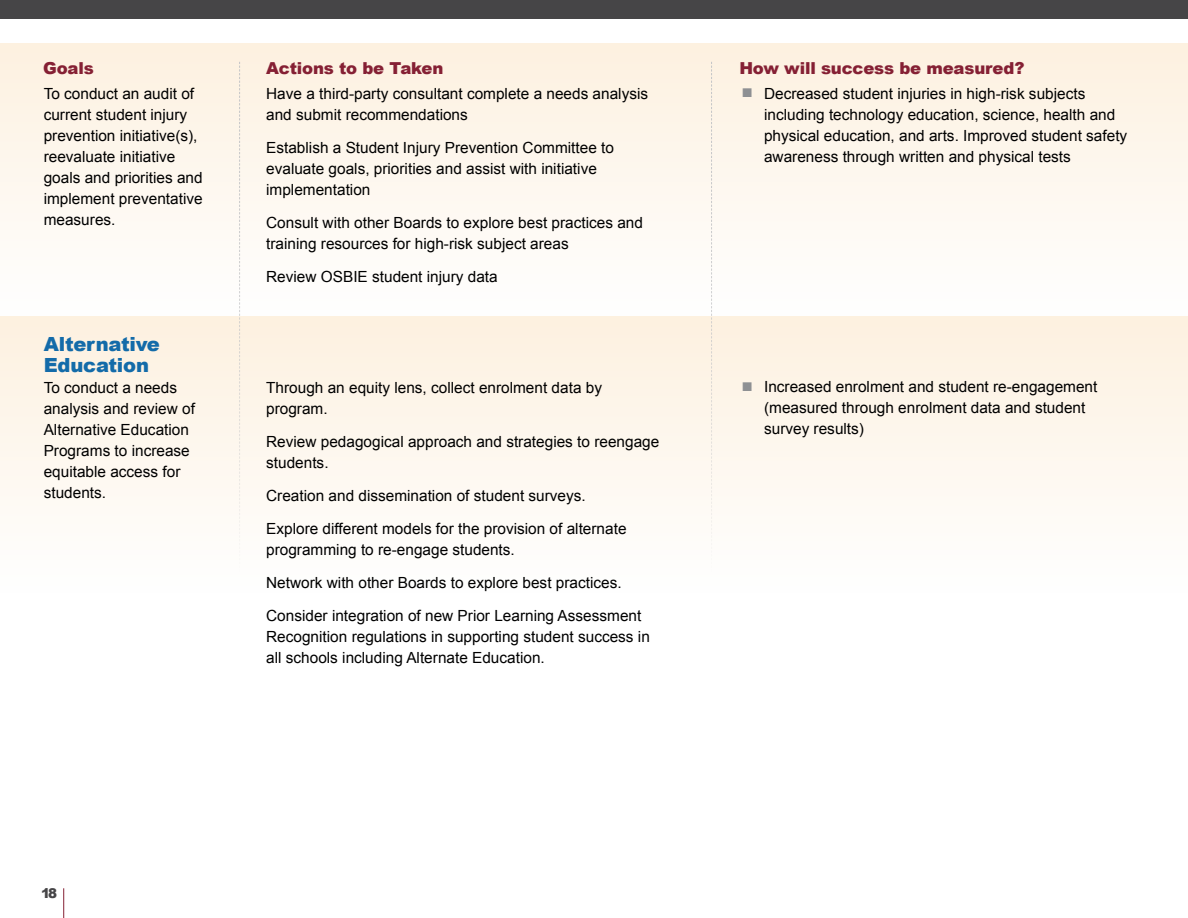
<style>
.page{position:relative;width:1188px;height:918px;background:#fff}
.page>*{position:absolute;margin:0;border:0;box-sizing:border-box;transform-origin:0 0}
.t1{font:900 19.5px/21px "Arial";letter-spacing:-.01em;color:#136ba9}
.t2{font:900 16.5px "Arial";letter-spacing:-.01em;color:#852034}
.t3{font:15.3px/21px "Arial";color:#000}
.t4{font:900 13.5px "Arial";color:#464547}
.s1{color:#8e9093}
</style>
<div class="page">
<div style="left:0;top:317px;width:1188px;height:276px;background:linear-gradient(to bottom,#fdf1e0,#fefefe)"></div>
<div style="left:0;top:0;width:1188px;height:18px;background:#464547"></div>
<div style="left:0;top:43px;width:1188px;height:274px;background:linear-gradient(to bottom,#fdf0df,#fefefe)"></div>
<svg style="left:239px;top:62px;width:1px;height:509px"></svg>
<svg style="left:711px;top:62px;width:1px;height:509px"></svg>
<hr style="left:63px;top:888px;width:1px;height:30px;background:#852034">
<p class="t2" style="left:43px;top:56px;width:52px">Goals</p>
<p class="t3" style="left:44px;top:83px;width:160px">To conduct an audit of current student injury prevention initiative(s), reevaluate initiative goals and priorities and implement preventative measures.</p>
<p class="t2" style="left:266px;top:56px;width:179px">Actions to be Taken</p>
<p class="t3" style="left:266px;top:83px;width:383px">Have a third-party consultant complete a needs analysis and submit recommendations</p>
<p class="t3" style="left:266px;top:137px;width:349px">Establish a Student Injury Prevention Committee to evaluate goals, priorities and assist with initiative implementation</p>
<p class="t3" style="left:266px;top:212px;width:378px">Consult with other Boards to explore best practices and training resources for high-risk subject areas</p>
<p class="t3" style="left:266px;top:266px;width:233px">Review OSBIE student injury data</p>
<p class="t1" style="left:44px;top:333px;width:118px">Alternative<br>Education</p>
<p class="t3" style="left:44px;top:377px;width:153px">To conduct a needs analysis and review of<br>Alternative Education<br>Programs to increase equitable access for students.</p>
<p class="t3" style="left:266px;top:377px;width:337px">Through an equity lens, collect enrolment data by program.</p>
<p class="t3" style="left:266px;top:431px;width:395px">Review pedagogical approach and strategies to reengage students.</p>
<p class="t3" style="left:266px;top:485px;width:321px">Creation and dissemination of student surveys.</p>
<p class="t3" style="left:266px;top:518px;width:362px">Explore different models for the provision of alternate programming to re-engage students.</p>
<p class="t3" style="left:266px;top:572px;width:357px">Network with other Boards to explore best practices.</p>
<p class="t3" style="left:266px;top:605px;width:385px">Consider integration of new Prior Learning Assessment<br>Recognition regulations in supporting student success in all schools including Alternate Education.</p>
<p class="t2" style="left:739px;top:56px;width:287px">How will success be measured?</p>
<p class="t3" style="left:764px;top:83px;width:365px;text-indent:-22px"><span class="s1">■</span> Decreased student injuries in high-risk subjects including technology education, science, health and physical education, and arts. Improved student safety awareness through written and physical tests</p>
<p class="t3" style="left:764px;top:376px;width:335px;text-indent:-22px"><span class="s1">■</span> Increased enrolment and student re-engagement (measured through enrolment data and student survey results)</p>
<p class="t4" style="left:41px;top:883px;width:18px">18</p>
</div>
